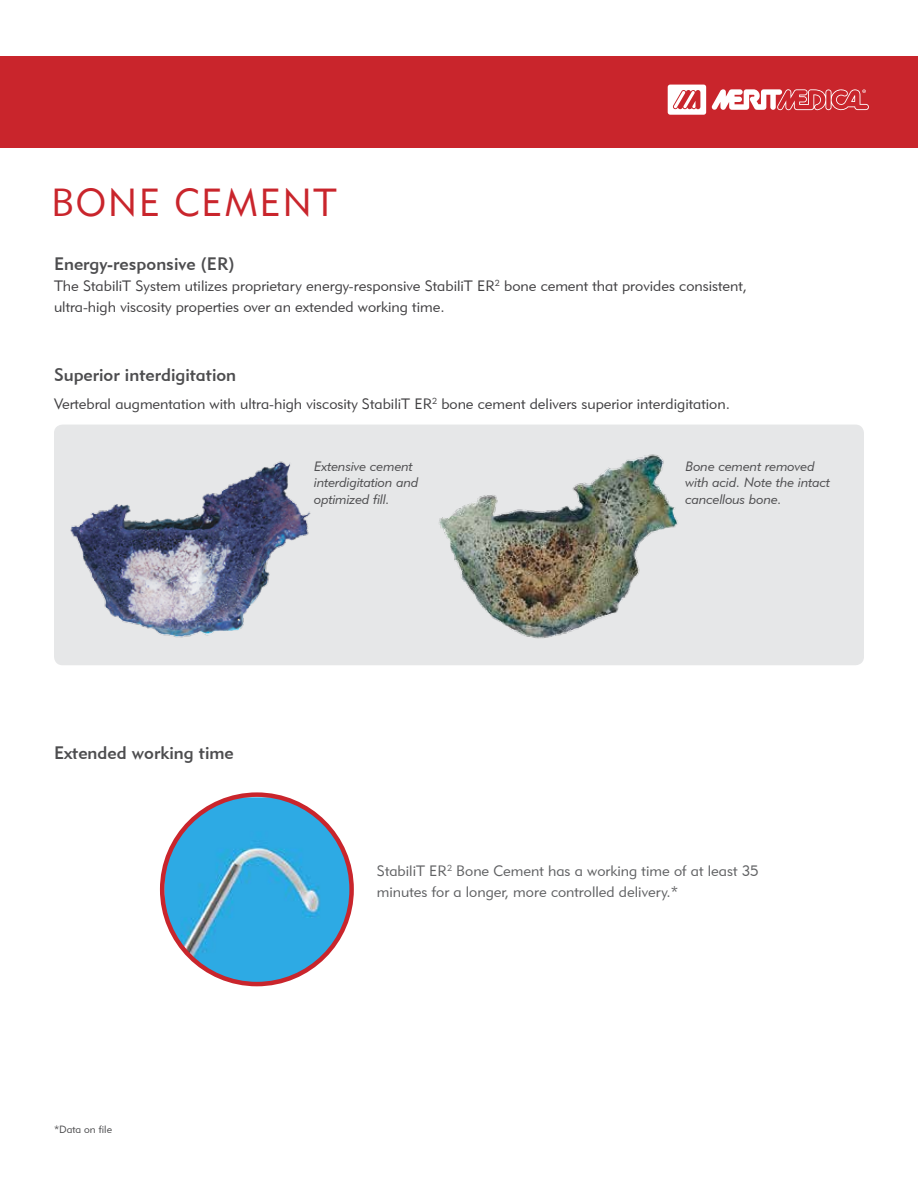
<style>
.page{position:relative;width:918px;height:1188px;background:#fff}
.page>*{position:absolute;margin:0;border:0;box-sizing:border-box;transform-origin:0 0}
.t1{font:39px "Geometric 415 BT Lite A";letter-spacing:.04em;color:#c9252c}
.t2{font:18px "Geometric 415 BT Medium A";color:#4d4d4f}
.t3{font:15px/21px "Geometric 415 BT Lite A";color:#414042}
.t4{font:15px/21px "Geometric 415 BT Lite A";color:#606163}
.t5{font:13.5px/16.5px "Geometric 415 BT Lite Italic A";color:#4d4d4f}
.t6{font:10.5px "Geometric 415 BT Lite A";color:#4d4d4f}
</style>
<div class="page">
<div style="left:0;top:56px;width:918px;height:91px;background:#c9252c"></div>
<svg style="left:668px;top:85px;width:201px;height:30px"></svg>
<div style="left:54px;top:425px;width:810px;height:240px;background:#e6e7e8;border-radius:9px"></div>
<img style="left:164px;top:797px;width:188px;height:187px">
<div style="left:160px;top:792px;width:194px;height:194px;border:4px solid #c9252c;border-radius:50%"></div>
<img style="left:70px;top:461px;width:241px;height:177px">
<img style="left:439px;top:454px;width:239px;height:185px">
<h1 class="t1" style="left:51px;top:179px;width:287px">BONE CEMENT</h1>
<p class="t2" style="left:54px;top:253px;width:182px">Energy-responsive (ER)</p>
<p class="t3" style="left:54px;top:275px;width:695px">The StabiliT System utilizes proprietary energy-responsive StabiliT ER<sup>2</sup> bone cement that provides consistent, ultra-high viscosity properties over an extended working time.</p>
<p class="t2" style="left:54px;top:363px;width:184px">Superior interdigitation</p>
<p class="t3" style="left:54px;top:393px;width:677px">Vertebral augmentation with ultra-high viscosity StabiliT ER<sup>2</sup> bone cement delivers superior interdigitation.</p>
<p class="t5" style="left:314px;top:458px;width:106px">Extensive cement interdigitation and optimized fill.</p>
<p class="t5" style="left:686px;top:458px;width:146px">Bone cement removed with acid. Note the intact cancellous bone.</p>
<p class="t2" style="left:54px;top:742px;width:181px">Extended working time</p>
<p class="t6" style="left:54px;top:1123px;width:60px">*Data on file</p>
<p class="t4" style="left:377px;top:860px;width:383px">StabiliT ER<sup>2</sup> Bone Cement has a working time of at least 35 minutes for a longer, more controlled delivery.*</p>
</div>
